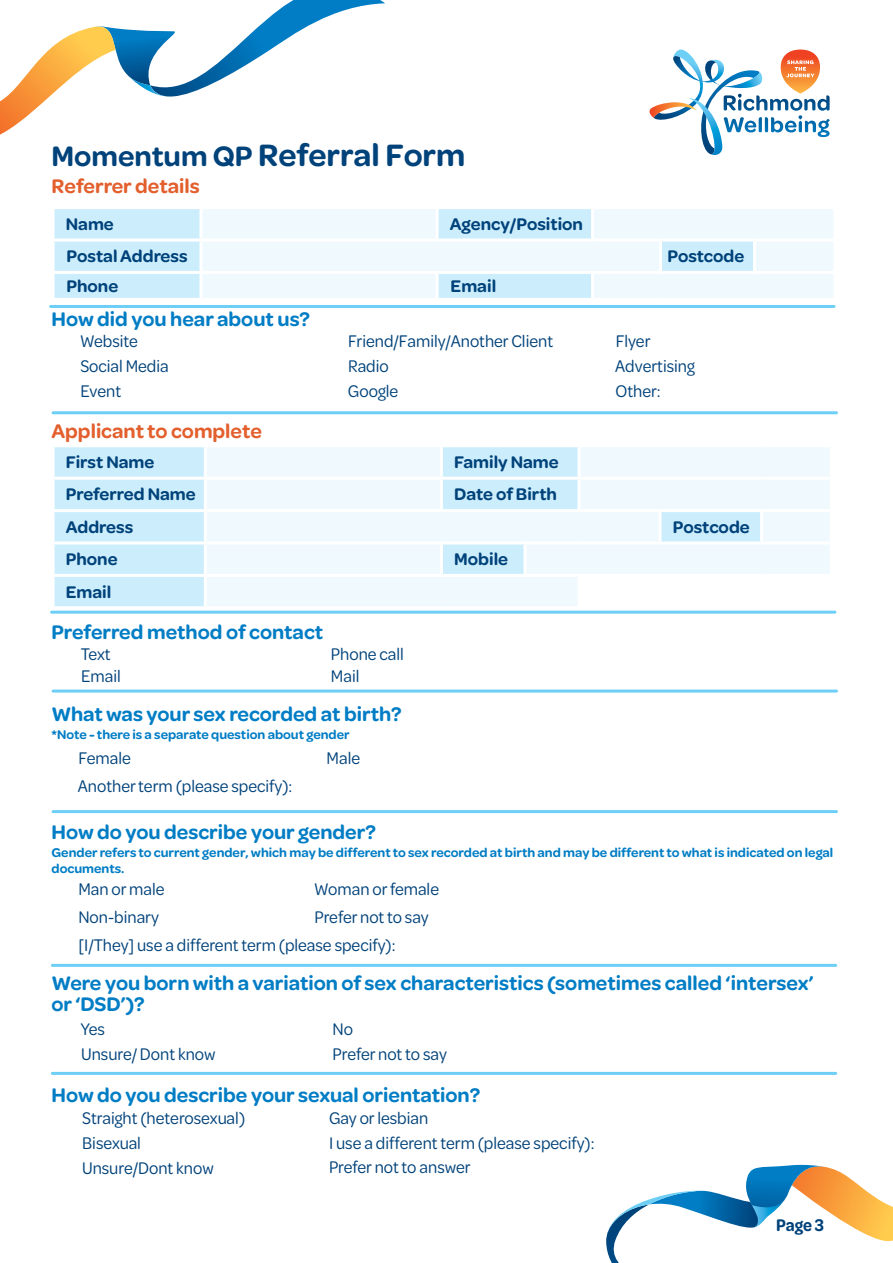
<style>
.page{position:relative;width:893px;height:1263px;background:#fff}
.page>*{position:absolute;margin:0;border:0;box-sizing:border-box;transform-origin:0 0}
.t1{font:600 33px "Omnes";color:#00427a}
.t2{font:600 21px/21px "Omnes";color:#007dc5}
.t3{font:600 21px "Omnes";color:#e35f2d}
.t4{font:18px/24.8px "Omnes Semi Cond";color:#00427a}
.t5{font:600 18px "Omnes";color:#00427a}
.t6{font:600 18px "Omnes Semi Cond";color:#00427a}
.t7{font:600 13.5px/16.5px "Omnes";color:#007dc5}
.s1{font-size:30px}
</style>
<div class="page">
<svg style="left:606px;top:1165px;width:287px;height:98px"></svg>
<svg style="left:649px;top:50px;width:181px;height:105px"></svg>
<svg style="left:0;top:0;width:385px;height:135px"></svg>
<div style="left:55px;top:209px;width:144px;height:89px;background:#cceefc"></div>
<svg style="left:203px;top:209px;width:630px;height:89px;fill:#f0fafe"></svg>
<hr style="left:436px;top:209px;width:3px;height:30px;background:#fff">
<hr style="left:591px;top:209px;width:3px;height:30px;background:#fff">
<hr style="left:52px;top:239px;width:149px;height:3px;background:#fff">
<hr style="left:201px;top:239px;width:236px;height:3px;background:#fff">
<hr style="left:437px;top:239px;width:155px;height:3px;background:#fff">
<hr style="left:592px;top:239px;width:69px;height:3px;background:#fff">
<hr style="left:661px;top:239px;width:93px;height:3px;background:#fff">
<hr style="left:659px;top:242px;width:3px;height:29px;background:#fff">
<hr style="left:754px;top:239px;width:82px;height:3px;background:#fff">
<hr style="left:753px;top:242px;width:3px;height:29px;background:#fff">
<hr style="left:52px;top:271px;width:149px;height:3px;background:#fff">
<hr style="left:201px;top:271px;width:236px;height:3px;background:#fff">
<hr style="left:437px;top:271px;width:155px;height:3px;background:#fff">
<hr style="left:436px;top:274px;width:3px;height:24px;background:#fff">
<hr style="left:592px;top:271px;width:69px;height:3px;background:#fff">
<hr style="left:591px;top:274px;width:3px;height:24px;background:#fff">
<hr style="left:661px;top:271px;width:93px;height:3px;background:#fff">
<hr style="left:754px;top:271px;width:82px;height:3px;background:#fff">
<hr style="left:53px;top:411px;width:783px;height:3px;background:#6dcff6">
<div style="left:55px;top:447px;width:149px;height:159px;background:#cceefc"></div>
<svg style="left:207px;top:447px;width:623px;height:159px;fill:#f0fafe"></svg>
<div style="left:762px;top:511px;width:69px;height:32px;background:#f0fafe"></div>
<svg style="left:580px;top:577px;width:250px;height:29px"></svg>
<hr style="left:440px;top:447px;width:3px;height:30px;background:#fff">
<hr style="left:577px;top:447px;width:3px;height:30px;background:#fff">
<hr style="left:52px;top:477px;width:153px;height:3px;background:#fff">
<hr style="left:205px;top:477px;width:236px;height:3px;background:#fff">
<hr style="left:441px;top:477px;width:84px;height:3px;background:#fff">
<hr style="left:440px;top:480px;width:3px;height:29px;background:#fff">
<hr style="left:525px;top:477px;width:54px;height:3px;background:#fff">
<hr style="left:579px;top:477px;width:81px;height:3px;background:#fff">
<hr style="left:577px;top:480px;width:3px;height:29px;background:#fff">
<hr style="left:660px;top:477px;width:102px;height:3px;background:#fff">
<hr style="left:762px;top:477px;width:71px;height:3px;background:#fff">
<hr style="left:52px;top:509px;width:153px;height:3px;background:#fff">
<hr style="left:205px;top:509px;width:236px;height:3px;background:#fff">
<hr style="left:441px;top:509px;width:84px;height:3px;background:#fff">
<hr style="left:525px;top:509px;width:54px;height:3px;background:#fff">
<hr style="left:579px;top:509px;width:81px;height:3px;background:#fff">
<hr style="left:660px;top:509px;width:102px;height:3px;background:#fff">
<hr style="left:658px;top:512px;width:3px;height:29px;background:#fff">
<hr style="left:762px;top:509px;width:71px;height:3px;background:#fff">
<hr style="left:760px;top:512px;width:3px;height:29px;background:#fff">
<hr style="left:830px;top:512px;width:3px;height:29px;background:#fff">
<hr style="left:52px;top:541px;width:153px;height:3px;background:#fff">
<hr style="left:205px;top:541px;width:236px;height:3px;background:#fff">
<hr style="left:441px;top:541px;width:84px;height:3px;background:#fff">
<hr style="left:440px;top:544px;width:3px;height:30px;background:#fff">
<hr style="left:525px;top:541px;width:54px;height:3px;background:#fff">
<hr style="left:523px;top:544px;width:3px;height:30px;background:#fff">
<hr style="left:579px;top:541px;width:81px;height:3px;background:#fff">
<hr style="left:660px;top:541px;width:102px;height:3px;background:#fff">
<hr style="left:762px;top:541px;width:71px;height:3px;background:#fff">
<hr style="left:52px;top:574px;width:153px;height:3px;background:#fff">
<hr style="left:205px;top:574px;width:236px;height:3px;background:#fff">
<hr style="left:441px;top:574px;width:84px;height:3px;background:#fff">
<hr style="left:525px;top:574px;width:54px;height:3px;background:#fff">
<hr style="left:579px;top:574px;width:81px;height:3px;background:#fff">
<hr style="left:577px;top:577px;width:3px;height:29px;background:#fff">
<hr style="left:660px;top:574px;width:102px;height:3px;background:#fff">
<hr style="left:658px;top:577px;width:3px;height:29px;background:#fff">
<hr style="left:762px;top:574px;width:71px;height:3px;background:#fff">
<hr style="left:760px;top:577px;width:3px;height:29px;background:#fff">
<hr style="left:53px;top:689px;width:783px;height:3px;background:#6dcff6">
<hr style="left:52px;top:964px;width:784px;height:3px;background:#6dcff6">
<hr style="left:52px;top:611px;width:783px;height:3px;background:#6dcff6">
<hr style="left:51px;top:305px;width:783px;height:3px;background:#6dcff6">
<hr style="left:53px;top:810px;width:783px;height:3px;background:#6dcff6">
<hr style="left:52px;top:1072px;width:784px;height:3px;background:#6dcff6">
<h1 class="t1" style="left:52px;top:132px;width:415px"><span class="s1">Momentum QP</span> Referral Form</h1>
<p class="t3" style="left:52px;top:172px;width:150px">Referrer details</p>
<p class="t5" style="left:66px;top:211px;width:50px">Name</p>
<p class="t5" style="left:450px;top:211px;width:135px">Agency/Position</p>
<p class="t5" style="left:67px;top:244px;width:123px">Postal Address</p>
<p class="t5" style="left:667px;top:244px;width:78px">Postcode</p>
<p class="t5" style="left:67px;top:273px;width:53px">Phone</p>
<p class="t5" style="left:451px;top:273px;width:47px">Email</p>
<p class="t2" style="left:52px;top:307px;width:260px">How did you hear about us?</p>
<p class="t4" style="left:80px;top:328px;width:90px">Website<br>Social Media<br>Event</p>
<p class="t4" style="left:348px;top:328px;width:207px">Friend/Family/Another Client<br>Radio<br>Google</p>
<p class="t4" style="left:615px;top:328px;width:81px">Flyer<br>Advertising<br>Other:</p>
<p class="t3" style="left:52px;top:417px;width:212px">Applicant to complete</p>
<p class="t5" style="left:66px;top:449px;width:90px">First Name</p>
<p class="t5" style="left:454px;top:449px;width:106px">Family Name</p>
<p class="t5" style="left:66px;top:482px;width:131px">Preferred Name</p>
<p class="t5" style="left:454px;top:482px;width:104px">Date of Birth</p>
<p class="t5" style="left:66px;top:514px;width:69px">Address</p>
<p class="t5" style="left:673px;top:514px;width:78px">Postcode</p>
<p class="t5" style="left:66px;top:547px;width:53px">Phone</p>
<p class="t5" style="left:454px;top:547px;width:55px">Mobile</p>
<p class="t5" style="left:66px;top:579px;width:47px">Email</p>
<p class="t2" style="left:52px;top:620px;width:273px">Preferred method of contact</p>
<p class="t4" style="left:81px;top:642px;width:42px;line-height:22.5px">Text<br>Email</p>
<p class="t4" style="left:331px;top:643px;width:75px;line-height:21.6px">Phone call<br>Mail</p>
<p class="t2" style="left:52px;top:702px;width:352px">What was your sex recorded at birth?</p>
<p class="t7" style="left:52px;top:725px;width:300px">*Note - there is a separate question about gender</p>
<p class="t4" style="left:78px;top:745px;width:54px">Female</p>
<p class="t4" style="left:327px;top:745px;width:35px">Male</p>
<p class="t4" style="left:78px;top:772px;width:216px">Another term (please specify):</p>
<p class="t2" style="left:52px;top:820px;width:326px">How do you describe your gender?</p>
<p class="t7" style="left:52px;top:843px;width:783px">Gender refers to current gender, which may be different to sex recorded at birth and may be different to what is indicated on legal documents.</p>
<p class="t4" style="left:314px;top:874px;width:126px;line-height:28.3px">Woman or female<br>Prefer not to say</p>
<p class="t4" style="left:78px;top:874px;width:319px;line-height:28.3px">Man or male<br>Non-binary<br>[I/They] use a different term (please specify):</p>
<p class="t2" style="left:52px;top:971px;width:764px">Were you born with a variation of sex characteristics (sometimes called ‘intersex’ or ‘DSD’)?</p>
<p class="t4" style="left:81px;top:1016px;width:26px">Yes</p>
<p class="t4" style="left:332px;top:1016px;width:22px">No</p>
<p class="t4" style="left:81px;top:1040px;width:136px">Unsure/ Dont know</p>
<p class="t4" style="left:332px;top:1040px;width:116px">Prefer not to say</p>
<p class="t2" style="left:52px;top:1083px;width:430px">How do you describe your sexual orientation?</p>
<p class="t4" style="left:82px;top:1105px;width:165px">Straight (heterosexual)<br>Bisexual<br>Unsure/Dont know</p>
<p class="t4" style="left:329px;top:1105px;width:267px;line-height:24.3px">Gay or lesbian<br>I use a different term (please specify):<br>Prefer not to answer</p>
<p class="t6" style="left:776px;top:1213px;width:50px">Page 3</p>
</div>
